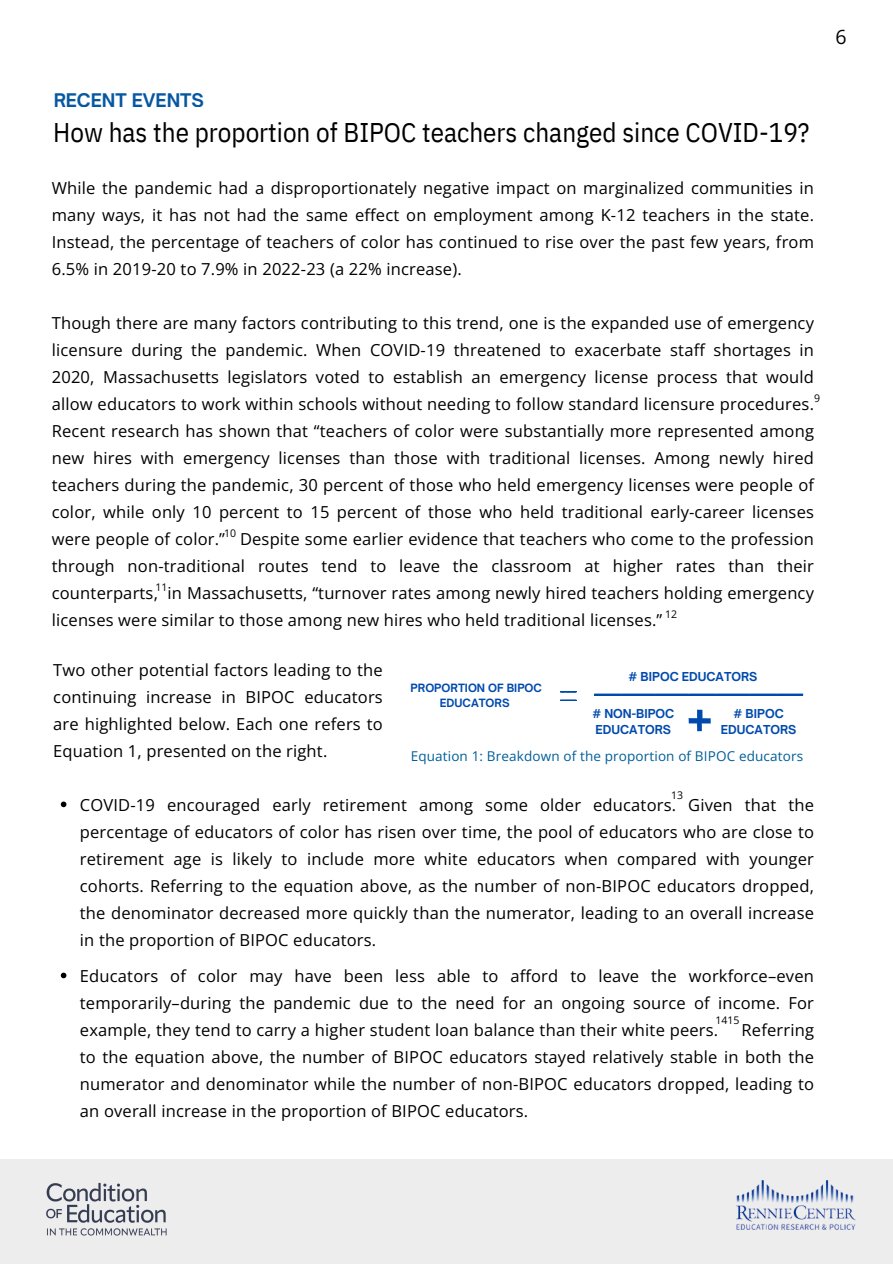
<style>
.page{position:relative;width:893px;height:1264px;background:#fff}
.page>*{position:absolute;margin:0;border:0;box-sizing:border-box;transform-origin:0 0}
.t1{font:27px "IBM Plex Sans Cond";color:#000}
.t2{font:19.5px "Open Sans";color:#000}
.t3{font:700 18px "Open Sauce One";color:#0455a1}
.t4{font:16.5px/27px "Open Sans";letter-spacing:.01em;color:#000;text-align:justify}
.t5{font:700 14.7px "Canva Sans";color:#004aad}
.t6{font:13.5px "Open Sans";letter-spacing:.01em;color:#005e99}
.t7{font:700 11.85px/16.2px "Open Sauce One";color:#004aad}
.t8{font:700 11.7px "Canva Sans";color:#004aad}
.t9{font:700 10.95px/15px "Open Sauce One";color:#004aad;text-align:center}
.t10{font:10.5px "Open Sans";color:#000}
</style>
<div class="page">
<svg style="left:688px;top:709px;width:22px;height:22px"></svg>
<hr style="left:594px;top:694px;width:209px;height:1px;background:#004aad">
<svg style="left:560px;top:691px;width:16px;height:1px"></svg>
<svg style="left:560px;top:700px;width:16px;height:1px"></svg>
<svg style="left:61px;top:801px;width:5px;height:6px"></svg>
<svg style="left:61px;top:972px;width:5px;height:6px"></svg>
<div style="left:0;top:1159px;width:892px;height:104px;background:#ededee"></div>
<img style="left:736px;top:1180px;width:119px;height:49px">
<img style="left:46px;top:1182px;width:121px;height:54px">
<h5 class="t2" style="left:835px;top:23px;width:13px">6</h5>
<p class="t3" style="left:53px;top:89px;width:152px">RECENT EVENTS</p>
<p class="t1" style="left:53px;top:114px;width:757px">How has the proportion of BIPOC teachers changed since COVID-19?</p>
<h2 class="t4" style="left:52px;top:174px;width:763px">While the pandemic had a disproportionately negative impact on marginalized communities in many ways, it has not had the same effect on employment among K-12 teachers in the state.<br>Instead, the percentage of teachers of color has continued to rise over the past few years, from 6.5% in 2019-20 to 7.9% in 2022-23 (a 22% increase).</h2>
<h1 class="t4" style="left:52px;top:309px;width:763px">Though there are many factors contributing to this trend, one is the expanded use of emergency licensure during the pandemic. When COVID-19 threatened to exacerbate staff shortages in 2020, Massachusetts legislators voted to establish an emergency license process that would allow educators to work within schools without needing to follow standard licensure procedures.<br>Recent research has shown that “teachers of color were substantially more represented among new hires with emergency licenses than those with traditional licenses. Among newly hired teachers during the pandemic, 30 percent of those who held emergency licenses were people of color, while only 10 percent to 15 percent of those who held traditional early-career licenses were people of color.” Despite some earlier evidence that teachers who come to the profession through non-traditional routes tend to leave the classroom at higher rates than their counterparts, in Massachusetts, “turnover rates among newly hired teachers holding emergency licenses were similar to those among new hires who held traditional licenses.”</h1>
<p class="t10" style="left:814px;top:390px;width:7px">9</p>
<h4 class="t10" style="left:224px;top:525px;width:13px">10</h4>
<h3 class="t10" style="left:155px;top:580px;width:13px">11</h3>
<h3 class="t10" style="left:665px;top:606px;width:13px">12</h3>
<h3 class="t4" style="left:53px;top:656px;width:331px">Two other potential factors leading to the continuing increase in BIPOC educators are highlighted below. Each one refers to Equation 1, presented on the right.</h3>
<p class="t9" style="left:410px;top:680px;width:133px">PROPORTION OF BIPOC<br>EDUCATORS</p>
<p class="t7" style="left:628px;top:668px;width:130px"># BIPOC EDUCATORS</p>
<p class="t7" style="left:592px;top:705px;width:83px"># NON-BIPOC<br>EDUCATORS</p>
<p class="t7" style="left:720px;top:705px;width:77px;text-align:center"># BIPOC<br>EDUCATORS</p>
<p class="t5" style="left:560px;top:677px;width:244px"><sup>___</sup> _______________________________</p>
<p class="t8" style="left:560px;top:687px;width:18px">___</p>
<h3 class="t6" style="left:410px;top:746px;width:394px">Equation 1: Breakdown of the proportion of BIPOC educators</h3>
<p class="t10" style="left:671px;top:787px;width:13px">13</p>
<p class="t4" style="left:80px;top:790px;width:735px">COVID-19 encouraged early retirement among some older educators. Given that the percentage of educators of color has risen over time, the pool of educators who are close to retirement age is likely to include more white educators when compared with younger cohorts. Referring to the equation above, as the number of non-BIPOC educators dropped, the denominator decreased more quickly than the numerator, leading to an overall increase in the proportion of BIPOC educators.</p>
<p class="t4" style="left:80px;top:961px;width:735px">Educators of color may have been less able to afford to leave the workforce–even temporarily–during the pandemic due to the need for an ongoing source of income. For example, they tend to carry a higher student loan balance than their white peers.</p>
<p class="t10" style="left:715px;top:1012px;width:25px">1415</p>
<p class="t4" style="left:80px;top:1015px;width:735px;text-indent:661px">Referring to the equation above, the number of BIPOC educators stayed relatively stable in both the numerator and denominator while the number of non-BIPOC educators dropped, leading to an overall increase in the proportion of BIPOC educators.</p>
</div>
